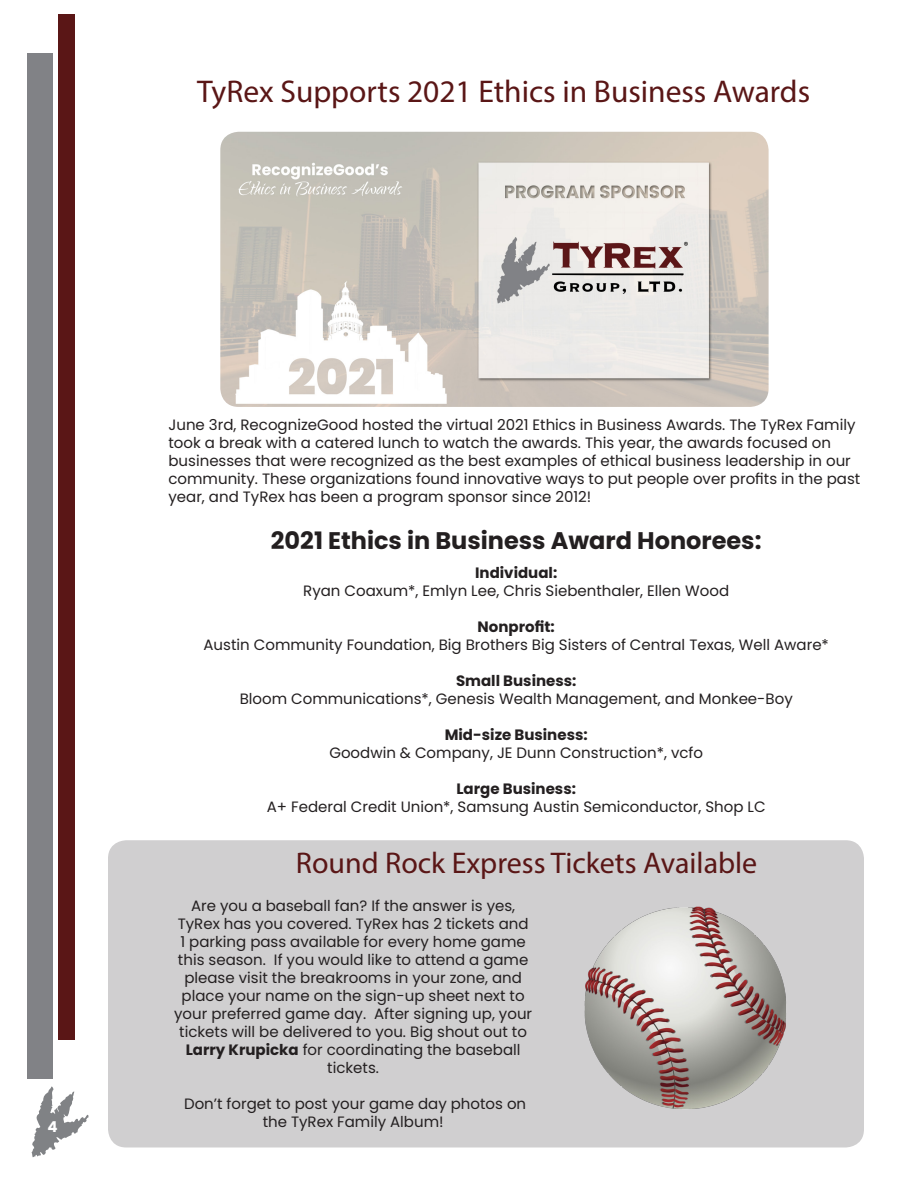
<style>
.page{position:relative;width:918px;height:1188px;background:#fff}
.page>*{position:absolute;margin:0;border:0;box-sizing:border-box;transform-origin:0 0}
.t1{font:31.5px "Myriad Pro";color:#5a1616}
.t2{font:30px "Myriad Pro";color:#5a1616}
.t3{font:700 24px "Poppins";color:#231f20}
.t4{font:15px/18px "Poppins";color:#231f20;text-align:center}
.t5{font:700 15px "Poppins";color:#231f20}
.t6{font:700 15px "Poppins";color:#fff}
.s1{font-weight:700}
</style>
<div class="page">
<div style="left:108px;top:840px;width:756px;height:307px;background:#d0cfd0;border-radius:18px"></div>
<div style="left:27px;top:53px;width:25px;height:1026px;background:#818286"></div>
<div style="left:58px;top:14px;width:17px;height:1026px;background:#5a1616"></div>
<svg style="left:32px;top:1087px;width:56px;height:70px"></svg>
<img style="left:220px;top:132px;width:549px;height:275px">
<img style="left:584px;top:906px;width:202px;height:203px">
<p class="t1" style="left:197px;top:72px;width:614px">TyRex Supports 2021 Ethics in Business Awards</p>
<p class="t6" style="left:47px;top:1118px;width:12px">4</p>
<p class="t4" style="left:168px;top:416px;width:693px;text-align:left">June 3rd, RecognizeGood hosted the virtual 2021 Ethics in Business Awards. The TyRex Family took a break with a catered lunch to watch the awards. This year, the awards focused on businesses that were recognized as the best examples of ethical business leadership in our community. These organizations found innovative ways to put people over profits in the past year, and TyRex has been a program sponsor since 2012!</p>
<p class="t3" style="left:271px;top:527px;width:492px">2021 Ethics in Business Award Honorees:</p>
<p class="t5" style="left:475px;top:564px;width:84px">Individual:</p>
<p class="t4" style="left:303px;top:582px;width:427px">Ryan Coaxum*, Emlyn Lee, Chris Siebenthaler, Ellen Wood</p>
<p class="t5" style="left:478px;top:618px;width:79px">Nonprofit:</p>
<p class="t4" style="left:204px;top:636px;width:627px">Austin Community Foundation, Big Brothers Big Sisters of Central Texas, Well Aware*</p>
<p class="t5" style="left:456px;top:672px;width:122px">Small Business:</p>
<p class="t4" style="left:240px;top:690px;width:555px">Bloom Communications*, Genesis Wealth Management, and Monkee-Boy</p>
<p class="t5" style="left:445px;top:726px;width:144px">Mid-size Business:</p>
<p class="t4" style="left:329px;top:744px;width:375px">Goodwin &amp; Company, JE Dunn Construction*, vcfo</p>
<p class="t5" style="left:456px;top:780px;width:121px">Large Business:</p>
<p class="t4" style="left:267px;top:798px;width:500px">A+ Federal Credit Union*, Samsung Austin Semiconductor, Shop LC</p>
<p class="t2" style="left:296px;top:844px;width:463px">Round Rock Express Tickets Available</p>
<p class="t4" style="left:174px;top:897px;width:360px">Are you a baseball fan? If the answer is yes, TyRex has you covered. TyRex has 2 tickets and 1 parking pass available for every home game this season. If you would like to attend a game please visit the breakrooms in your zone, and place your name on the sign-up sheet next to your preferred game day. After signing up, your tickets will be delivered to you. Big shout out to <span class="s1">Larry Krupicka</span> for coordinating the baseball tickets.</p>
<p class="t4" style="left:184px;top:1095px;width:344px">Don’t forget to post your game day photos on the TyRex Family Album!</p>
</div>
